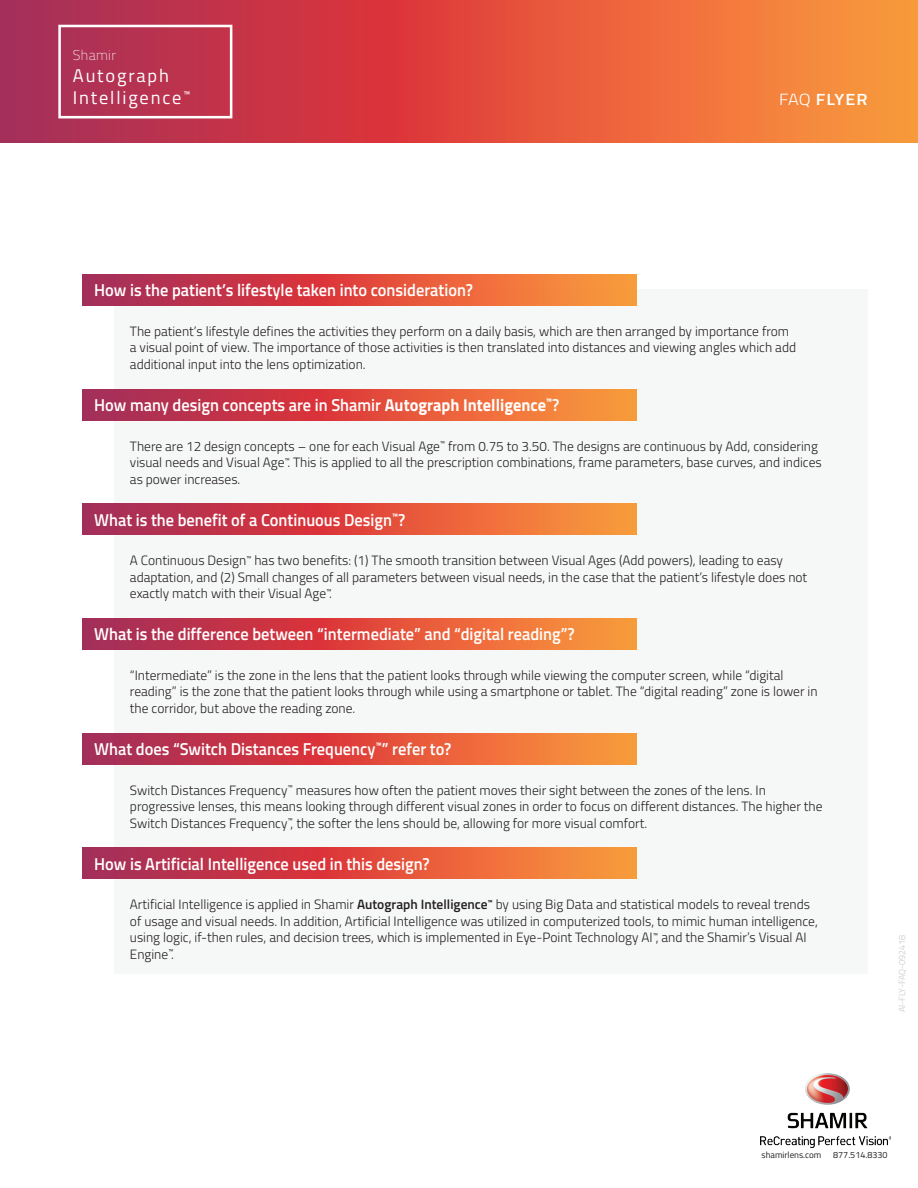
<style>
.page{position:relative;width:918px;height:1188px;background:#fff}
.page>*{position:absolute;margin:0;border:0;box-sizing:border-box;transform-origin:0 0}
.t1{font:18.3px/22px "Titillium";letter-spacing:.1em;color:#fff}
.t2{font:600 17.25px "Titillium";color:#fff;scale:.95 1}
.t3{font:600 16.2px "Titillium";letter-spacing:.06em;color:#fff;scale:1.11 1}
.t4{font:100 14.1px "Titillium";letter-spacing:.025em;color:#fff}
.t5{font:300 13.5px/16.5px "Titillium";color:#231f20}
.t6{font:9px "Titillium";color:#231f20}
.t7{font:300 9px "Titillium";color:#c7c8ca}
.s1{font-weight:300}
.s2{font-weight:700}
.s3{font-weight:600}
</style>
<div class="page">
<svg style="left:0;top:0;width:918px;height:143px;background:#da5342"></svg>
<div style="left:58px;top:25px;width:174px;height:93px;border:3px solid #fff"></div>
<img style="left:760px;top:1073px;width:131px;height:74px">
<div style="left:114px;top:289px;width:754px;height:685px;background:#f6f7f7"></div>
<svg style="left:83px;top:389px;width:553px;height:31px;background:#d85241"></svg>
<svg style="left:83px;top:274px;width:553px;height:31px;background:#d85242"></svg>
<svg style="left:83px;top:504px;width:553px;height:31px;background:#d85241"></svg>
<svg style="left:83px;top:733px;width:553px;height:31px;background:#d85241"></svg>
<svg style="left:83px;top:618px;width:553px;height:31px;background:#d85241"></svg>
<svg style="left:83px;top:848px;width:553px;height:31px;background:#d85241"></svg>
<p class="t4" style="left:73px;top:45px;width:45px">Shamir</p>
<h1 class="t1" style="left:73px;top:64px;width:119px">Autograph<br>Intelligence<sup>™</sup></h1>
<p class="t3" style="left:779px;top:87px;width:81px"><span class="s1">FAQ</span> FLYER</p>
<p class="t2" style="left:94px;top:277px;width:400px">How is the patient’s lifestyle taken into consideration?</p>
<p class="t5" style="left:130px;top:322px;width:668px">The patient’s lifestyle defines the activities they perform on a daily basis, which are then arranged by importance from a visual point of view. The importance of those activities is then translated into distances and viewing angles which add additional input into the lens optimization.</p>
<p class="t2" style="left:94px;top:392px;width:491px">How many design concepts are in Shamir <span class="s2">Autograph Intelligence</span><sup>™</sup>?</p>
<p class="t5" style="left:130px;top:437px;width:693px">There are 12 design concepts – one for each Visual Age<sup>™</sup> from 0.75 to 3.50. The designs are continuous by Add, considering visual needs and Visual Age<sup>™</sup>. This is applied to all the prescription combinations, frame parameters, base curves, and indices as power increases.</p>
<p class="t2" style="left:94px;top:507px;width:329px">What is the benefit of a Continuous Design<sup>™</sup>?</p>
<p class="t5" style="left:130px;top:552px;width:679px">A Continuous Design<sup>™</sup> has two benefits: (1) The smooth transition between Visual Ages (Add powers), leading to easy adaptation, and (2) Small changes of all parameters between visual needs, in the case that the patient’s lifestyle does not exactly match with their Visual Age<sup>™</sup>.</p>
<p class="t2" style="left:94px;top:621px;width:507px">What is the difference between “intermediate” and “digital reading”?</p>
<p class="t5" style="left:130px;top:666px;width:689px">“Intermediate” is the zone in the lens that the patient looks through while viewing the computer screen, while “digital reading” is the zone that the patient looks through while using a smartphone or tablet. The “digital reading” zone is lower in the corridor, but above the reading zone.</p>
<p class="t2" style="left:94px;top:736px;width:377px">What does “Switch Distances Frequency<sup>™</sup>” refer to?</p>
<p class="t5" style="left:130px;top:781px;width:694px">Switch Distances Frequency<sup>™</sup> measures how often the patient moves their sight between the zones of the lens. In progressive lenses, this means looking through different visual zones in order to focus on different distances. The higher the<br>Switch Distances Frequency<sup>™</sup>, the softer the lens should be, allowing for more visual comfort.</p>
<p class="t2" style="left:94px;top:851px;width:355px">How is Artificial Intelligence used in this design?</p>
<p class="t5" style="left:130px;top:896px;width:690px">Artificial Intelligence is applied in Shamir <span class="s3">Autograph Intelligence</span><sup>™</sup> by using Big Data and statistical models to reveal trends of usage and visual needs. In addition, Artificial Intelligence was utilized in computerized tools, to mimic human intelligence, using logic, if-then rules, and decision trees, which is implemented in Eye-Point Technology AI<sup>™</sup>, and the Shamir’s Visual AI Engine<sup>™</sup>.</p>
<p class="t7" style="left:896px;top:1012px;width:79px;rotate:-90deg">AI-FLY-FAQ-092418</p>
<p class="t6" style="left:761px;top:1149px;width:61px">shamirlens.com</p>
<p class="t6" style="left:833px;top:1149px;width:56px">877.514.8330</p>
</div>
